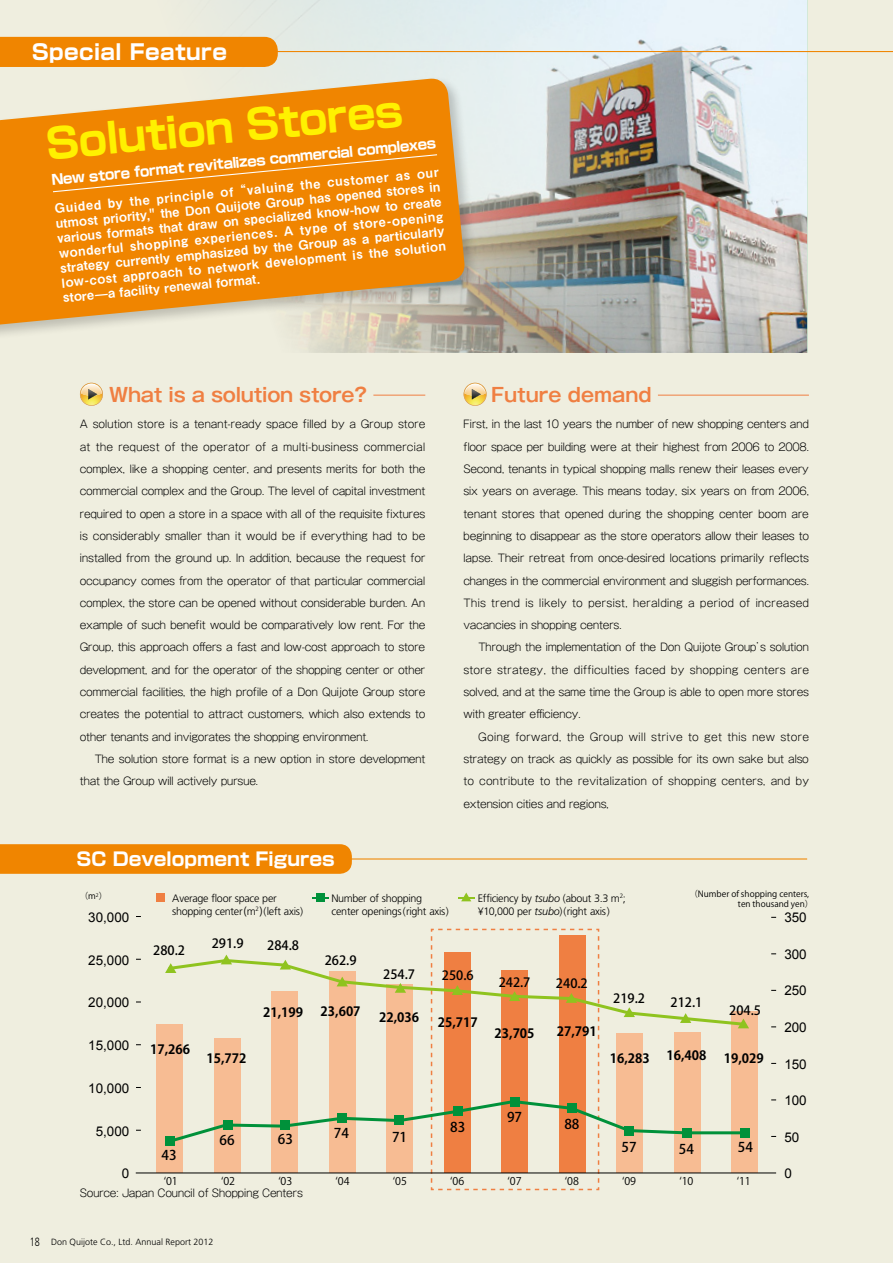
<style>
.page{position:relative;width:893px;height:1263px;background:#efeedf}
.page>*{position:absolute;margin:0;border:0;box-sizing:border-box;transform-origin:0 0}
.t1{font:700 41.4px "Shin Go Pro";color:#fff100}
.t2{font:700 21.3px "Shin Go Pro";letter-spacing:.02em;color:#fff}
.t3{font:700 19.2px "Gothic MB101 Pro De";letter-spacing:-.01em;color:#ef7f42}
.t4{font:700 18.45px "Shin Go Pro";color:#fff}
.t5{font:700 13.8px "Shin Go Pro";color:#fff}
.t6{font:13.5px "Arial";color:#000}
.t7{font:500 13.5px "Koz Go Pro";color:#000}
.t8{font:12.75px/14.7px "Midashi Go Pro MB31";color:#fff;text-align:justify}
.t9{font:700 12.75px "Koz Go Pro";color:#000}
.t10{font:500 12.75px "Koz Go Pro";color:#000}
.t11{font:300 10.8px/12.8px "Frutiger";letter-spacing:-.03em;color:#000}
.t12{font:300 10.65px/22.4px "Gothic MB101 Pro";letter-spacing:-.035em;color:#000;text-align:justify}
.t13{font:10.65px "Koz Go Pro";color:#000}
.t14{font:300 9px "Frutiger";color:#000}
.t15{font:8.55px/10.6px "Koz Go Pro";color:#000}
.s1{font-family:"Koz Go Pro";font-weight:400}
.s2{font-style:italic}
.s3{font-size:12px}
</style>
<div class="page">
<svg style="left:80px;top:383px;width:23px;height:23px"></svg>
<hr style="left:373px;top:395px;width:52px;height:1px;background:#ef7f42">
<svg style="left:464px;top:383px;width:23px;height:23px"></svg>
<hr style="left:658px;top:395px;width:151px;height:1px;background:#ef7f42">
<div style="left:732px;top:1010px;width:26px;height:162px;background:#f7bc93"></div>
<div style="left:156px;top:1024px;width:27px;height:148px;background:#f7bc93"></div>
<div style="left:740px;top:1128px;width:10px;height:10px;background:#00913a"></div>
<svg style="left:165px;top:928px;width:584px;height:263px"></svg>
<hr style="left:136px;top:1173px;width:640px;height:1px;background:#000">
<div style="left:156px;top:893px;width:9px;height:9px;background:#ef7f42"></div>
<svg style="left:458px;top:892px;width:16px;height:9px"></svg>
<div style="left:316px;top:893px;width:9px;height:9px;background:#00913a"></div>
<img style="left:0;top:0;width:809px;height:353px">
<div style="left:0;top:76px;width:479px;height:271px;background:#000;opacity:.2"></div>
<svg style="left:0;top:77px;width:466px;height:256px;fill:#f08500"></svg>
<div style="left:52px;top:154px;width:386px;height:39px;background:#f08500"></div>
<hr style="left:80px;top:858px;width:727px;height:1px;background:#f08500">
<svg style="left:0;top:844px;width:352px;height:30px"></svg>
<hr style="left:77px;top:51px;width:816px;height:1px;background:#f08500">
<div style="left:0;top:37px;width:278px;height:30px;background:#f08500"></div>
<h2 class="t2" style="left:32px;top:35px;width:197px">Special Feature</h2>
<h1 class="t1" style="left:42px;top:113px;width:360px;rotate:-6deg">Solution Stores</h1>
<p class="t5" style="left:51px;top:171px;width:388px;rotate:-6deg">New store format revitalizes commercial complexes</p>
<p class="t8" style="left:53px;top:202px;width:388px;rotate:-6deg">Guided by the principle of “valuing the customer as our utmost priority," the Don Quijote Group has opened stores in various formats that draw on specialized know-how to create wonderful shopping experiences. A type of store-opening strategy currently emphasized by the Group as a particularly low-cost approach to network development is the solution store—a facility renewal format.</p>
<h3 class="t3" style="left:109px;top:378px;width:259px">What is a solution store?</h3>
<p class="t12" style="left:80px;top:411px;width:347px">A solution store is a tenant-ready space filled by a Group store at the request of the operator of a multi-business commercial complex, like a shopping center, and presents merits for both the commercial complex and the Group. The level of capital investment required to open a store in a space with all of the requisite fixtures is considerably smaller than it would be if everything had to be installed from the ground up. In addition, because the request for occupancy comes from the operator of that particular commercial complex, the store can be opened without considerable burden. An example of such benefit would be comparatively low rent. For the Group, this approach offers a fast and low-cost approach to store development, and for the operator of the shopping center or other commercial facilities, the high profile of a Don Quijote Group store creates the potential to attract customers, which also extends to other tenants and invigorates the shopping environment.</p>
<p class="t12" style="left:80px;top:746px;width:347px;text-indent:15px">The solution store format is a new option in store development that the Group will actively pursue.</p>
<h3 class="t4" style="left:77px;top:844px;width:260px">SC Development Figures</h3>
<h3 class="t3" style="left:491px;top:378px;width:162px">Future demand</h3>
<p class="t12" style="left:463px;top:411px;width:347px">First, in the last 10 years the number of new shopping centers and floor space per building were at their highest from 2006 to 2008.<br>Second, tenants in typical shopping malls renew their leases every six years on average. This means today, six years on from 2006, tenant stores that opened during the shopping center boom are beginning to disappear as the store operators allow their leases to lapse. Their retreat from once-desired locations primarily reflects changes in the commercial environment and sluggish performances.<br>This trend is likely to persist, heralding a period of increased vacancies in shopping centers.</p>
<p class="t12" style="left:463px;top:635px;width:347px;text-indent:15px">Through the implementation of the Don Quijote Group’s solution store strategy, the difficulties faced by shopping centers are solved, and at the same time the Group is able to open more stores with greater efficiency.</p>
<p class="t12" style="left:463px;top:724px;width:347px;text-indent:15px">Going forward, the Group will strive to get this new store strategy on track as quickly as possible for its own sake but also to contribute to the revitalization of shopping centers, and by extension cities and regions,</p>
<p class="t15" style="left:80px;top:891px;width:29px">（m<sup>2</sup>）</p>
<p class="t11" style="left:172px;top:892px;width:133px">Average floor space per shopping center<span class="s1">(</span>m<sup>2</sup><span class="s1">)</span>(left axis)</p>
<p class="t11" style="left:478px;top:892px;width:150px">Efficiency by <span class="s2">tsubo</span> (about 3.3 m<sup>2</sup>; ¥10,000 per <span class="s2">tsubo</span>)(right axis)</p>
<p class="t11" style="left:331px;top:892px;width:119px">Number of shopping center openings(right axis)</p>
<p class="t6" style="left:88px;top:908px;width:43px">30,000</p>
<p class="t15" style="left:738px;top:888px;width:77px;text-indent:-49px">（Number of shopping centers, ten thousand yen）</p>
<p class="t6" style="left:784px;top:908px;width:24px">350</p>
<p class="t6" style="left:88px;top:951px;width:43px">25,000</p>
<p class="t10" style="left:153px;top:942px;width:33px">280.2</p>
<p class="t10" style="left:212px;top:935px;width:33px">291.9</p>
<p class="t10" style="left:267px;top:937px;width:33px">284.8</p>
<p class="t10" style="left:325px;top:952px;width:33px">262.9</p>
<p class="t6" style="left:784px;top:945px;width:24px">300</p>
<p class="t6" style="left:88px;top:994px;width:43px">20,000</p>
<p class="t6" style="left:88px;top:1036px;width:43px">15,000</p>
<p class="t6" style="left:88px;top:1079px;width:43px">10,000</p>
<p class="t6" style="left:96px;top:1122px;width:35px">5,000</p>
<p class="t6" style="left:122px;top:1165px;width:9px">0</p>
<p class="t9" style="left:150px;top:1041px;width:41px">17,266</p>
<p class="t9" style="left:206px;top:1050px;width:41px">15,772</p>
<p class="t9" style="left:263px;top:1004px;width:41px">21,199</p>
<p class="t9" style="left:321px;top:1003px;width:41px">23,607</p>
<p class="t10" style="left:383px;top:966px;width:33px">254.7</p>
<p class="t10" style="left:442px;top:967px;width:33px">250.6</p>
<p class="t9" style="left:379px;top:1009px;width:41px">22,036</p>
<p class="t9" style="left:438px;top:1014px;width:41px">25,717</p>
<p class="t10" style="left:499px;top:974px;width:33px">242.7</p>
<p class="t10" style="left:556px;top:975px;width:33px">240.2</p>
<p class="t9" style="left:495px;top:1024px;width:41px">23,705</p>
<p class="t9" style="left:557px;top:1023px;width:41px">27,791</p>
<p class="t10" style="left:613px;top:990px;width:33px">219.2</p>
<p class="t10" style="left:671px;top:994px;width:33px">212.1</p>
<p class="t10" style="left:729px;top:1002px;width:33px">204.5</p>
<p class="t9" style="left:610px;top:1050px;width:41px">16,283</p>
<p class="t9" style="left:666px;top:1047px;width:41px">16,408</p>
<p class="t9" style="left:724px;top:1050px;width:41px">19,029</p>
<p class="t7" style="left:507px;top:1108px;width:17px">97</p>
<p class="t7" style="left:564px;top:1115px;width:17px">88</p>
<p class="t7" style="left:450px;top:1118px;width:17px">83</p>
<p class="t7" style="left:334px;top:1124px;width:17px">74</p>
<p class="t7" style="left:392px;top:1128px;width:17px">71</p>
<p class="t7" style="left:220px;top:1132px;width:17px">66</p>
<p class="t7" style="left:278px;top:1130px;width:17px">63</p>
<p class="t7" style="left:622px;top:1138px;width:17px">57</p>
<p class="t7" style="left:679px;top:1141px;width:17px">54</p>
<p class="t7" style="left:738px;top:1138px;width:17px">54</p>
<p class="t7" style="left:162px;top:1147px;width:17px">43</p>
<p class="t13" style="left:164px;top:1174px;width:16px">ʻ01</p>
<p class="t13" style="left:221px;top:1174px;width:16px">ʻ02</p>
<p class="t13" style="left:278px;top:1174px;width:16px">ʻ03</p>
<p class="t13" style="left:336px;top:1174px;width:16px">ʻ04</p>
<p class="t13" style="left:393px;top:1174px;width:16px">ʻ05</p>
<p class="t13" style="left:450px;top:1174px;width:16px">ʻ06</p>
<p class="t13" style="left:507px;top:1174px;width:16px">ʻ07</p>
<p class="t13" style="left:565px;top:1174px;width:16px">ʻ08</p>
<p class="t13" style="left:622px;top:1174px;width:16px">ʻ09</p>
<p class="t13" style="left:679px;top:1174px;width:16px">ʻ10</p>
<p class="t13" style="left:737px;top:1174px;width:16px">ʻ11</p>
<p class="t12" style="left:80px;top:1180px;width:225px">Source: Japan Council of Shopping Centers</p>
<p class="t14" style="left:30px;top:1237px;width:185px"><span class="s3">18</span> Don Quijote Co., Ltd. Annual Report 2012</p>
<p class="t6" style="left:784px;top:982px;width:24px">250</p>
<p class="t6" style="left:784px;top:1018px;width:24px">200</p>
<p class="t6" style="left:784px;top:1055px;width:24px">150</p>
<p class="t6" style="left:784px;top:1091px;width:24px">100</p>
<p class="t6" style="left:784px;top:1128px;width:16px">50</p>
<p class="t6" style="left:784px;top:1165px;width:9px">0</p>
</div>
